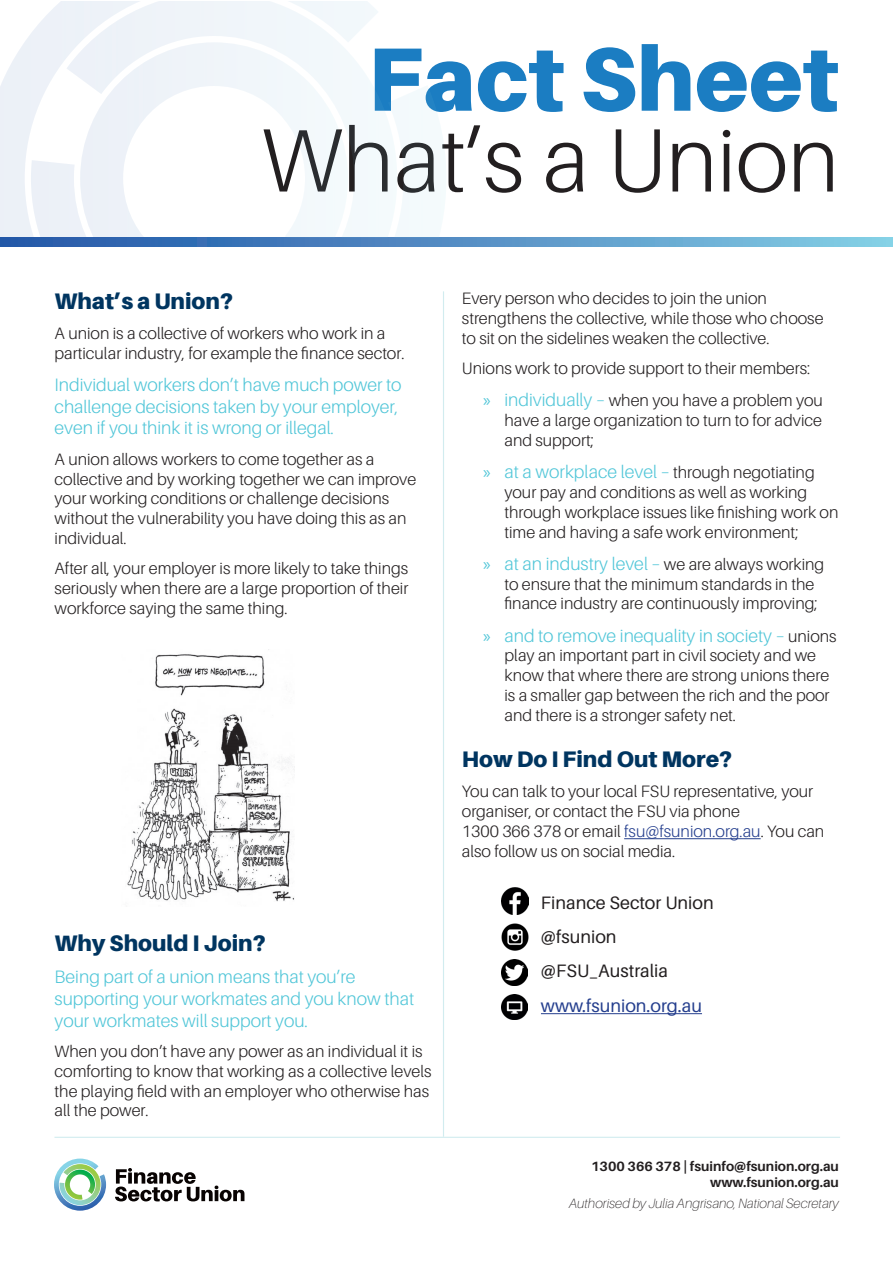
<style>
.page{position:relative;width:893px;height:1263px;background:#fff}
.page>*{position:absolute;margin:0;border:0;box-sizing:border-box;transform-origin:0 0}
.t1{font:300 90px "Aileron";color:#231f20}
.t2{font:900 90px "Aileron";color:#1b7dc2}
.Fact_Sheet_Body_Parr{font:900 22.5px "Aileron";color:#003560}
.Fact_Sheet_Body_Parr-2{font:300 18px/21.6px "Aileron";color:#51c6d8}
.Fact_Sheet_Body_Parr-3{font:18px "Aileron";color:#231f20}
.Fact_Sheet_Body_Parr-4{font:18px "Aileron";color:#253f8e}
.Fact_Sheet_Body_Parr-5{font:300 16.5px/19.8px "Aileron";color:#231f20}
.t3{font:700 13.5px "Aileron";color:#231f20}
.t4{font:italic 100 13.5px "Aileron";color:#231f20}
.s1{font-family:"Myriad Pro";font-weight:400;font-size:18px;color:#51c6d8}
.s2{font-size:18px;color:#51c6d8}
.s3{font-family:"Myriad Pro";font-weight:400}
.s4{font-size:16.5px;color:#231f20}
.s5{color:#253f8e}
</style>
<div class="page">
<hr style="left:624px;top:838px;width:137px;height:1px;background:#253f8e">
<svg style="left:0;top:237px;width:893px;height:10px;background:#538fc4"></svg>
<svg style="left:0;top:1px;width:446px;height:236px"></svg>
<img style="left:127px;top:649px;width:168px;height:253px">
<svg style="left:54px;top:1158px;width:52px;height:53px"></svg>
<svg style="left:115px;top:1168px;width:129px;height:33px"></svg>
<hr style="left:54px;top:1137px;width:786px;height:1px;background:#d1ecef">
<hr style="left:443px;top:291px;width:1px;height:846px;background:#d1ecef">
<hr style="left:541px;top:1013px;width:161px;height:1px;background:#253f8e">
<img style="left:502px;top:888px;width:26px;height:26px">
<img style="left:502px;top:923px;width:26px;height:27px">
<img style="left:502px;top:959px;width:26px;height:26px">
<img style="left:502px;top:994px;width:25px;height:25px">
<p class="t2" style="left:368px;top:27px;width:473px">Fact Sheet</p>
<p class="t1" style="left:261px;top:111px;width:579px">What’s a Union</p>
<p class="Fact_Sheet_Body_Parr" style="left:55px;top:288px;width:180px">What’s a Union?</p>
<p class="Fact_Sheet_Body_Parr-5" style="left:55px;top:324px;width:351px">A union is a collective of workers who work in a particular industry, for example the finance sector.</p>
<p class="Fact_Sheet_Body_Parr-2" style="left:55px;top:374px;width:348px">Individual workers don’t have much power to challenge decisions taken by your employer, even if you think it is wrong or illegal.</p>
<p class="Fact_Sheet_Body_Parr-5" style="left:55px;top:449px;width:363px">A union allows workers to come together as a collective and by working together we can improve your working conditions or challenge decisions without the vulnerability you have doing this as an individual.</p>
<p class="Fact_Sheet_Body_Parr-5" style="left:55px;top:559px;width:355px;text-align:justify">After all, your employer is more likely to take things seriously when there are a large proportion of their workforce saying the same thing.</p>
<p class="Fact_Sheet_Body_Parr" style="left:55px;top:930px;width:213px">Why Should I Join?</p>
<p class="Fact_Sheet_Body_Parr-2" style="left:55px;top:966px;width:361px">Being part of a union means that you’re supporting your workmates and you know that your workmates will support you.</p>
<p class="Fact_Sheet_Body_Parr-5" style="left:55px;top:1041px;width:378px">When you don’t have any power as an individual it is comforting to know that working as a collective levels the playing field with an employer who otherwise has all the power.</p>
<p class="Fact_Sheet_Body_Parr-5" style="left:462px;top:289px;width:363px">Every person who decides to join the union strengthens the collective, while those who choose to sit on the sidelines weaken the collective.</p>
<p class="Fact_Sheet_Body_Parr-5" style="left:462px;top:359px;width:350px">Unions work to provide support to their members:</p>
<p class="Fact_Sheet_Body_Parr-5" style="left:504px;top:391px;width:320px;text-align:justify;text-indent:-21px"><span class="s1">»</span> <span class="s2">individually –</span> when you have a problem you have a large organization to turn to for advice and support;</p>
<p class="Fact_Sheet_Body_Parr-2" style="left:483px;top:461px;width:333px"><span class="s3">»</span> at a workplace level – <span class="s4">through negotiating</span></p>
<p class="Fact_Sheet_Body_Parr-5" style="left:504px;top:482px;width:335px">your pay and conditions as well as working through workplace issues like finishing work on time and having a safe work environment;</p>
<p class="Fact_Sheet_Body_Parr-2" style="left:483px;top:553px;width:343px"><span class="s3">»</span> at an industry level – <span class="s4">we are always working</span></p>
<p class="Fact_Sheet_Body_Parr-5" style="left:504px;top:574px;width:315px">to ensure that the minimum standards in the finance industry are continuously improving;</p>
<p class="Fact_Sheet_Body_Parr-2" style="left:483px;top:625px;width:355px"><span class="s3">»</span> and to remove inequality in society – <span class="s4">unions</span></p>
<p class="Fact_Sheet_Body_Parr-5" style="left:504px;top:646px;width:327px">play an important part in civil society and we know that where there are strong unions there is a smaller gap between the rich and the poor and there is a stronger safety net.</p>
<p class="Fact_Sheet_Body_Parr" style="left:462px;top:746px;width:272px">How Do I Find Out More?</p>
<p class="Fact_Sheet_Body_Parr-5" style="left:462px;top:782px;width:364px">You can talk to your local FSU representative, your organiser, or contact the FSU via phone<br>1300 366 378 or email <span class="s5">fsu@fsunion.org.au</span>. You can also follow us on social media.</p>
<p class="Fact_Sheet_Body_Parr-3" style="left:541px;top:892px;width:174px">Finance Sector Union</p>
<p class="Fact_Sheet_Body_Parr-3" style="left:541px;top:927px;width:77px">@fsunion</p>
<p class="Fact_Sheet_Body_Parr-3" style="left:541px;top:961px;width:129px">@FSU_Australia</p>
<p class="Fact_Sheet_Body_Parr-4" style="left:541px;top:996px;width:163px">www.fsunion.org.au</p>
<p class="t3" style="left:591px;top:1158px;width:249px">1300 366 378 | fsuinfo@fsunion.org.au</p>
<p class="t3" style="left:710px;top:1175px;width:130px">www.fsunion.org.au</p>
<p class="t4" style="left:569px;top:1196px;width:272px">Authorised by Julia Angrisano, National Secretary</p>
</div>
